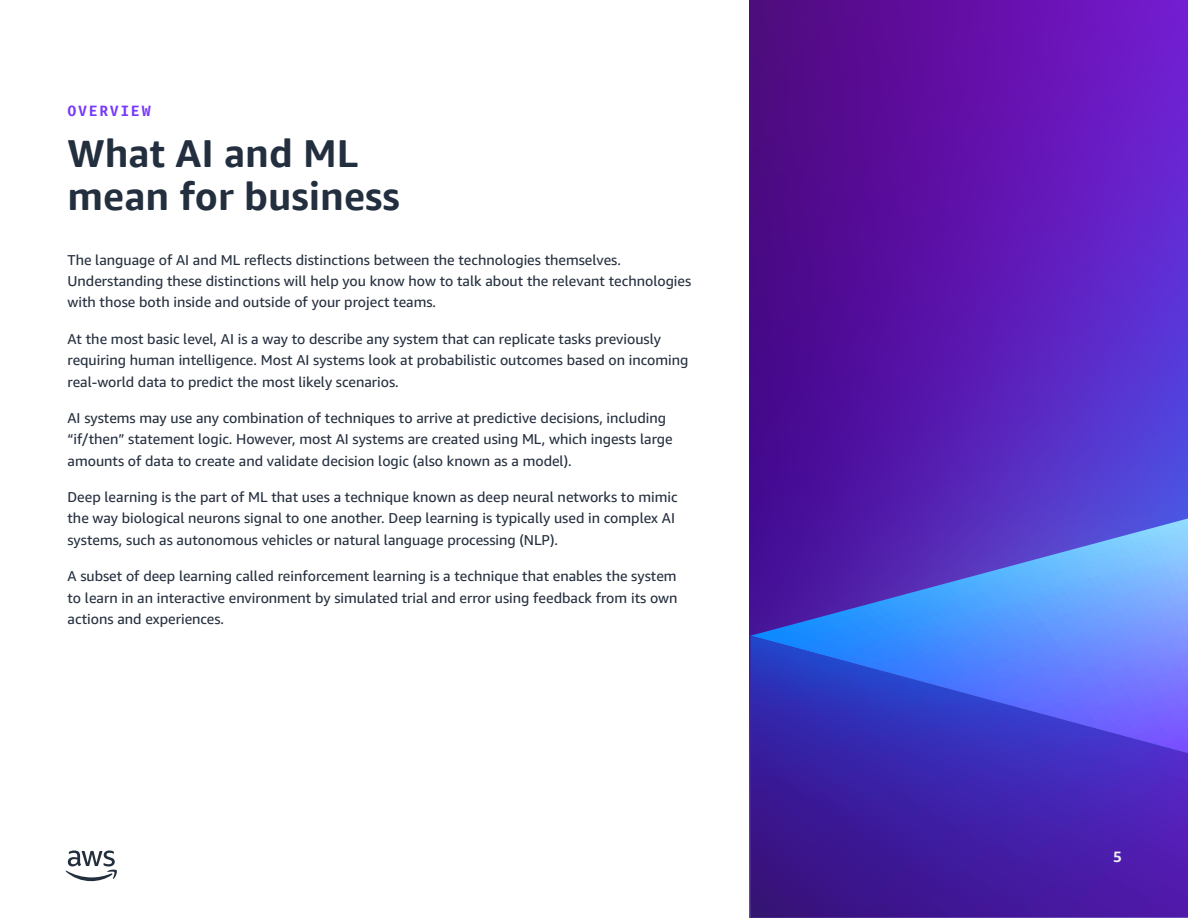
<style>
.page{position:relative;width:1188px;height:918px;background:#fff}
.page>*{position:absolute;margin:0;border:0;box-sizing:border-box;transform-origin:0 0}
.Headline{font:700 39px/43.5px "Amazon Ember Display";color:#232f3e}
.Small_Eyebrow{font:700 15px "Amazon Ember Mono";letter-spacing:.11em;color:#7638fa}
.t1{font:700 15px "Amazon Ember";color:#f1f3f3}
.Body{font:14.25px/21.3px "Amazon Ember";color:#252f3e}
</style>
<div class="page">
<svg style="left:749px;top:0;width:439px;height:918px"></svg>
<svg style="left:750px;top:516px;width:438px;height:120px"></svg>
<svg style="left:750px;top:636px;width:438px;height:282px"></svg>
<svg style="left:65px;top:851px;width:52px;height:30px"></svg>
<p class="Small_Eyebrow" style="left:68px;top:101px;width:85px">OVERVIEW</p>
<p class="Headline" style="left:68px;top:132px;width:334px">What AI and ML mean for business</p>
<p class="Body" style="left:68px;top:249px;width:625px">The language of AI and ML reflects distinctions between the technologies themselves.<br>Understanding these distinctions will help you know how to talk about the relevant technologies with those both inside and outside of your project teams.</p>
<p class="Body" style="left:68px;top:328px;width:623px">At the most basic level, AI is a way to describe any system that can replicate tasks previously requiring human intelligence. Most AI systems look at probabilistic outcomes based on incoming real-world data to predict the most likely scenarios.</p>
<p class="Body" style="left:68px;top:407px;width:607px">AI systems may use any combination of techniques to arrive at predictive decisions, including “if/then” statement logic. However, most AI systems are created using ML, which ingests large amounts of data to create and validate decision logic (also known as a model).</p>
<p class="Body" style="left:68px;top:486px;width:612px">Deep learning is the part of ML that uses a technique known as deep neural networks to mimic the way biological neurons signal to one another. Deep learning is typically used in complex AI systems, such as autonomous vehicles or natural language processing (NLP).</p>
<p class="Body" style="left:68px;top:566px;width:611px;text-align:justify">A subset of deep learning called reinforcement learning is a technique that enables the system to learn in an interactive environment by simulated trial and error using feedback from its own actions and experiences.</p>
<p class="t1" style="left:1113px;top:847px;width:10px">5</p>
</div>
